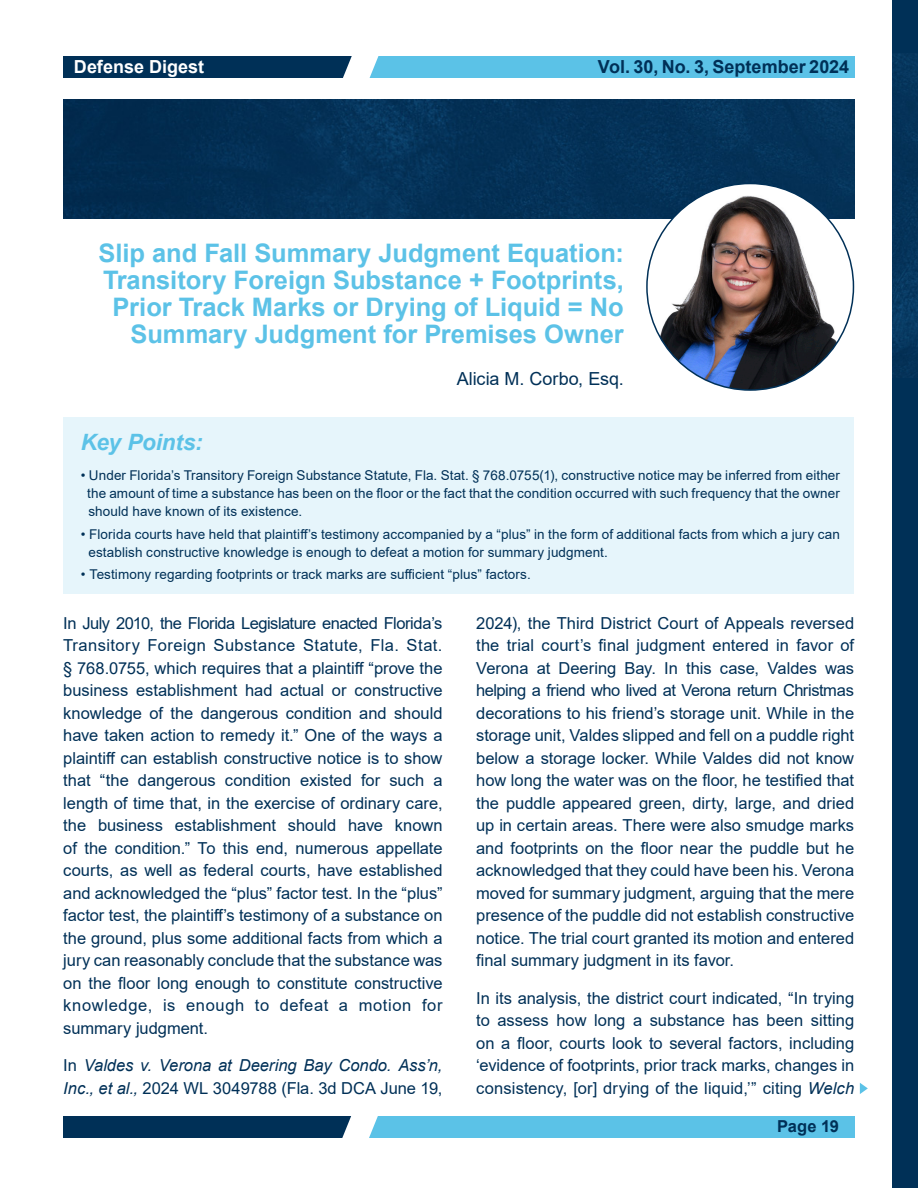
<style>
.page{position:relative;width:918px;height:1188px;background:#fff}
.page>*{position:absolute;margin:0;border:0;box-sizing:border-box;transform-origin:0 0}
.Body_Text_-_Align_Left{font:700 25.5px/27px "Arial";color:#5cc2e7;text-align:right}
.Body_Text_-_Align_Left-2{font:italic 700 22.5px "Arial";letter-spacing:-.01em;color:#5cc2e7}
.Body_Text_-_Align_Left-3{font:700 18px "Arial";color:#003057}
.Body_Text_-_Align_Left-4{font:18px "Arial";color:#003057}
.Body_Text_-_Align_Left-5{font:700 18px "Arial";color:#fff}
.Body_Text_-_Align_Left-6{font:16.5px/22.5px "Arial";color:#003057;text-align:justify}
.Body_Text_-_Align_Left-7{font:16.5px/22.5px "Arial";letter-spacing:-.025em;color:#003057}
.Body_Text_-_Align_Left-8{font:italic 16.5px/22.5px "Arial";color:#003057}
.Body_Text_-_Align_Left-9{font:16.5px "Arial";letter-spacing:-.03em;color:#003057}
.Body_Text_-_Align_Left-10{font:16.5px "Arial";letter-spacing:.025em;color:#003057}
.Body_Text_-_Align_Left-11{font:16.5px "Arial";letter-spacing:.04em;color:#003057}
.Body_Text_-_Align_Left-12{font:700 16.5px "Arial";letter-spacing:-.005em;color:#003057}
.Body_Text_-_Align_Left-13{font:13.5px "Arial";letter-spacing:.005em;color:#003057}
.s1{font-style:normal}
.s2{font-style:italic}
</style>
<div class="page">
<div style="left:363px;top:1116px;width:492px;height:21px;background:#5bc2e7"></div>
<div style="left:63px;top:1116px;width:295px;height:21px;background:#003057"></div>
<div style="left:63px;top:56px;width:295px;height:21px;background:#003057"></div>
<div style="left:363px;top:56px;width:492px;height:21px;background:#5bc2e7"></div>
<svg style="left:340px;top:56px;width:43px;height:22px"></svg>
<svg style="left:340px;top:1116px;width:43px;height:22px"></svg>
<div style="left:892px;top:0;width:26px;height:1188px;background:#003057"></div>
<img style="left:892px;top:53px;width:26px;height:323px">
<img style="left:63px;top:100px;width:791px;height:119px">
<img style="left:647px;top:184px;width:206px;height:206px;border-radius:103px">
<div style="left:63px;top:417px;width:791px;height:177px;background:#e6f5fb"></div>
<svg style="left:860px;top:1083px;width:8px;height:11px"></svg>
<p class="Body_Text_-_Align_Left-5" style="left:74px;top:54px;width:132px">Defense Digest</p>
<p class="Body_Text_-_Align_Left-3" style="left:598px;top:54px;width:253px">Vol. 30, No. 3, September 2024</p>
<p class="Body_Text_-_Align_Left" style="left:99px;top:240px;width:527px">Slip and Fall Summary Judgment Equation:<br>Transitory Foreign Substance + Footprints, Prior Track Marks or Drying of Liquid = No Summary Judgment for Premises Owner</p>
<p class="Body_Text_-_Align_Left-4" style="left:457px;top:367px;width:169px">Alicia M. Corbo, Esq.</p>
<p class="Body_Text_-_Align_Left-2" style="left:81px;top:427px;width:123px">Key Points:</p>
<p class="Body_Text_-_Align_Left-13" style="left:81px;top:466px;width:761px">• Under Florida’s Transitory Foreign Substance Statute, Fla. Stat. § 768.0755(1), constructive notice may be inferred from either</p>
<p class="Body_Text_-_Align_Left-13" style="left:87px;top:484px;width:754px">the amount of time a substance has been on the floor or the fact that the condition occurred with such frequency that the owner</p>
<p class="Body_Text_-_Align_Left-13" style="left:88px;top:502px;width:215px">should have known of its existence.</p>
<p class="Body_Text_-_Align_Left-13" style="left:81px;top:525px;width:761px">• Florida courts have held that plaintiff’s testimony accompanied by a “plus” in the form of additional facts from which a jury can</p>
<p class="Body_Text_-_Align_Left-13" style="left:88px;top:543px;width:521px">establish constructive knowledge is enough to defeat a motion for summary judgment.</p>
<p class="Body_Text_-_Align_Left-13" style="left:81px;top:565px;width:451px">• Testimony regarding footprints or track marks are sufficient “plus” factors.</p>
<p class="Body_Text_-_Align_Left-9" style="left:63px;top:611px;width:381px">In July 2010, the Florida Legislature enacted Florida’s</p>
<p class="Body_Text_-_Align_Left-10" style="left:63px;top:634px;width:381px">Transitory Foreign Substance Statute, Fla. Stat.</p>
<p class="Body_Text_-_Align_Left-6" style="left:63px;top:656px;width:381px">§ 768.0755, which requires that a plaintiff “prove the business establishment had actual or constructive knowledge of the dangerous condition and should have taken action to remedy it.” One of the ways a plaintiff can establish constructive notice is to show that “the dangerous condition existed for such a length of time that, in the exercise of ordinary care, the business establishment should have known of the condition.” To this end, numerous appellate courts, as well as federal courts, have established and acknowledged the “plus” factor test. In the “plus” factor test, the plaintiff’s testimony of a substance on the ground, plus some additional facts from which a jury can reasonably conclude that the substance was on the floor long enough to constitute constructive</p>
<p class="Body_Text_-_Align_Left-11" style="left:63px;top:994px;width:381px">knowledge, is enough to defeat a motion for</p>
<p class="Body_Text_-_Align_Left-6" style="left:63px;top:1016px;width:146px">summary judgment.</p>
<p class="Body_Text_-_Align_Left-8" style="left:63px;top:1054px;width:381px"><span class="s1">In</span> Valdes v. Verona at Deering Bay Condo. Ass’n,<br>Inc., et al., <span class="s1">2024 WL 3049788 (Fla. 3d DCA June 19,</span></p>
<p class="Body_Text_-_Align_Left-6" style="left:476px;top:611px;width:380px">2024), the Third District Court of Appeals reversed the trial court’s final judgment entered in favor of</p>
<p class="Body_Text_-_Align_Left-7" style="left:476px;top:656px;width:379px">Verona at Deering Bay. In this case, Valdes was helping a friend who lived at Verona return Christmas</p>
<p class="Body_Text_-_Align_Left-6" style="left:476px;top:701px;width:380px">decorations to his friend’s storage unit. While in the storage unit, Valdes slipped and fell on a puddle right below a storage locker. While Valdes did not know how long the water was on the floor, he testified that the puddle appeared green, dirty, large, and dried up in certain areas. There were also smudge marks and footprints on the floor near the puddle but he</p>
<p class="Body_Text_-_Align_Left-6" style="left:476px;top:859px;width:380px">acknowledged that they could have been his. Verona moved for summary judgment, arguing that the mere presence of the puddle did not establish constructive notice. The trial court granted its motion and entered final summary judgment in its favor.</p>
<p class="Body_Text_-_Align_Left-6" style="left:476px;top:986px;width:380px">In its analysis, the district court indicated, “In trying to assess how long a substance has been sitting on a floor, courts look to several factors, including ‘evidence of footprints, prior track marks, changes in consistency, [or] drying of the liquid,’” citing <span class="s2">Welch</span></p>
<p class="Body_Text_-_Align_Left-12" style="left:777px;top:1115px;width:63px">Page 19</p>
</div>
